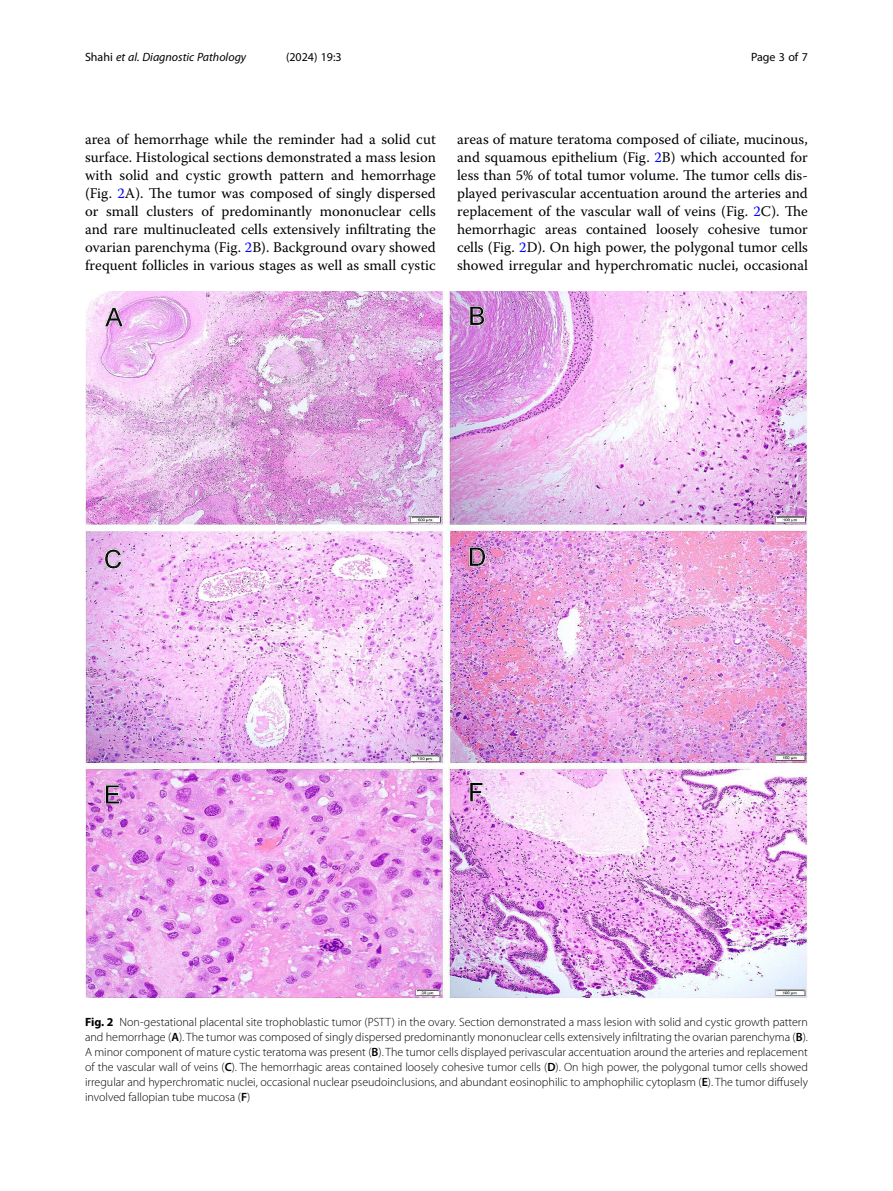
<style>
.page{position:relative;width:893px;height:1191px;background:#fff}
.page>*{position:absolute;margin:0;border:0;box-sizing:border-box;transform-origin:0 0}
.Body_Text{font:14.7px/18px "Warnock Pro";color:#000;text-align:justify}
.Figure_Caption{font:300 12px/15px "Myriad Pro";color:#000;text-align:justify}
.t1{font:italic 12px "Myriad Pro";color:#000}
.t2{font:12px "Myriad Pro";color:#000}
.s1{font-style:normal}
.s2{color:#00f}
.s3{font-weight:700}
.s4{font-weight:600}
</style>
<div class="page">
<img style="left:85px;top:292px;width:723px;height:707px">
<p class="t1" style="left:85px;top:50px;width:163px"><span class="s1">Shahi</span> et al. Diagnostic Pathology</p>
<p class="t2" style="left:286px;top:50px;width:57px">(2024) 19:3</p>
<p class="t2" style="left:751px;top:50px;width:58px">Page 3 of 7</p>
<p class="Body_Text" style="left:85px;top:130px;width:352px">area of hemorrhage while the reminder had a solid cut surface. Histological sections demonstrated a mass lesion with solid and cystic growth pattern and hemorrhage (Fig. <span class="s2">2</span>A). The tumor was composed of singly dispersed or small clusters of predominantly mononuclear cells and rare multinucleated cells extensively infiltrating the ovarian parenchyma (Fig. <span class="s2">2</span>B). Background ovary showed frequent follicles in various stages as well as small cystic</p>
<p class="Body_Text" style="left:457px;top:130px;width:352px">areas of mature teratoma composed of ciliate, mucinous, and squamous epithelium (Fig. <span class="s2">2</span>B) which accounted for less than 5% of total tumor volume. The tumor cells dis&shy;played perivascular accentuation around the arteries and replacement of the vascular wall of veins (Fig. <span class="s2">2</span>C). The hemorrhagic areas contained loosely cohesive tumor cells (Fig. <span class="s2">2</span>D). On high power, the polygonal tumor cells showed irregular and hyperchromatic nuclei, occasional</p>
<p class="Figure_Caption" style="left:85px;top:1014px;width:724px"><span class="s3">Fig. 2</span> Non-gestational placental site trophoblastic tumor (PSTT) in the ovary. Section demonstrated a mass lesion with solid and cystic growth pattern and hemorrhage (<span class="s4">A</span>). The tumor was composed of singly dispersed predominantly mononuclear cells extensively infiltrating the ovarian parenchyma (<span class="s4">B</span>).<br>A minor component of mature cystic teratoma was present (<span class="s4">B</span>). The tumor cells displayed perivascular accentuation around the arteries and replacement of the vascular wall of veins (<span class="s4">C</span>). The hemorrhagic areas contained loosely cohesive tumor cells (<span class="s4">D</span>). On high power, the polygonal tumor cells showed irregular and hyperchromatic nuclei, occasional nuclear pseudoinclusions, and abundant eosinophilic to amphophilic cytoplasm (<span class="s4">E</span>). The tumor diffusely involved fallopian tube mucosa (<span class="s4">F</span>)</p>
</div>
